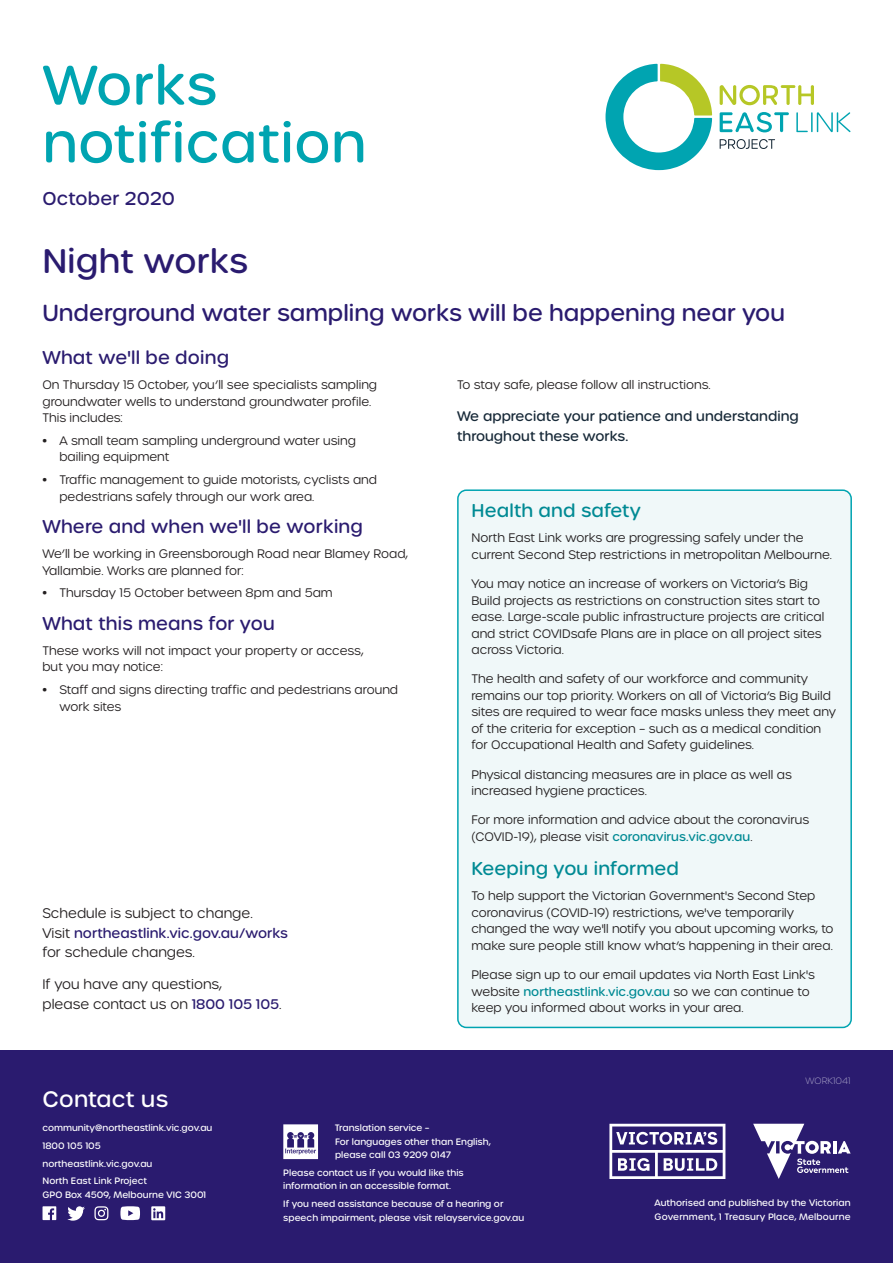
<style>
.page{position:relative;width:893px;height:1263px;background:#fff}
.page>*{position:absolute;margin:0;border:0;box-sizing:border-box;transform-origin:0 0}
.NELP_Main_Heading{font:500 54px/57.8px "Urbane Rounded";letter-spacing:.01em;color:#00a4b1}
.NELP_H1{font:500 33px "Urbane Rounded";letter-spacing:.005em;color:#2a1b6f}
.NELP_WN_Intro{font:500 22.5px "Urbane Rounded";color:#2a1b6f}
.t1{font:500 21.75px "Urbane Rounded";letter-spacing:.01em;color:#fff}
.NELP_H3{font:500 18px "Urbane Rounded";letter-spacing:.01em;color:#2a1b6f}
.NELP_H3-2{font:500 18px "Urbane Rounded";letter-spacing:.01em;color:#008a94}
.NELP_WN_H4{font:300 13.5px/19.5px "Urbane Rounded";color:#231f20}
.NELP_WN_H4-2{font:500 13.5px/19.5px "Urbane Rounded";color:#172938}
.NELP_Body{font:300 12px/16.5px "Urbane Rounded";color:#231f20}
.NELP_Body_Before_Bu{font:300 12px/16.5px "Urbane Rounded";color:#231f20}
.t2{font:500 9px/13.5px "Urbane Rounded";color:#fff}
.NELP_Item_Code{font:200 9px "Urbane Rounded";color:#a59fc4}
.s1{font-weight:500}
.s2{font-weight:500;color:#008a94}
.s3{font-weight:500;color:#2a1b6f}
</style>
<div class="page">
<div style="left:0;top:1050px;width:893px;height:213px;background:#2a1b6f"></div>
<svg style="left:67px;top:1206px;width:18px;height:15px"></svg>
<svg style="left:43px;top:1206px;width:13px;height:14px"></svg>
<svg style="left:94px;top:1206px;width:14px;height:14px"></svg>
<svg style="left:120px;top:1206px;width:20px;height:14px"></svg>
<svg style="left:151px;top:1206px;width:14px;height:14px"></svg>
<svg style="left:283px;top:1124px;width:35px;height:35px"></svg>
<svg style="left:609px;top:1124px;width:116px;height:55px"></svg>
<svg style="left:753px;top:1124px;width:98px;height:55px"></svg>
<div style="left:458px;top:490px;width:393px;height:537px;background:#f0f8f9;border-radius:9px"></div>
<div style="left:457px;top:489px;width:395px;height:539px;border:2px solid #00a4b1;border-radius:9px"></div>
<svg style="left:720px;top:85px;width:94px;height:20px"></svg>
<svg style="left:796px;top:112px;width:12px;height:20px"></svg>
<hr style="left:811px;top:112px;width:2px;height:20px;background:#00a4b1">
<svg style="left:817px;top:112px;width:33px;height:20px"></svg>
<svg style="left:720px;top:112px;width:69px;height:20px"></svg>
<svg style="left:720px;top:139px;width:55px;height:10px"></svg>
<svg style="left:605px;top:64px;width:107px;height:106px"></svg>
<p class="NELP_Main_Heading" style="left:43px;top:57px;width:325px">Works notification</p>
<h3 class="NELP_H3" style="left:43px;top:187px;width:134px">October 2020</h3>
<h1 class="NELP_H1" style="left:42px;top:239px;width:207px">Night works</h1>
<p class="NELP_WN_Intro" style="left:42px;top:298px;width:744px">Underground water sampling works will be happening near you</p>
<h3 class="NELP_H3" style="left:42px;top:346px;width:188px">What we'll be doing</h3>
<p class="NELP_Body_Before_Bu" style="left:42px;top:376px;width:336px">On Thursday 15 October, you’ll see specialists sampling groundwater wells to understand groundwater profile.<br>This includes:</p>
<p class="NELP_Body" style="left:59px;top:432px;width:298px;text-indent:-17px"><span class="s1">•</span> A small team sampling underground water using bailing equipment</p>
<p class="NELP_Body" style="left:59px;top:472px;width:319px;text-indent:-17px"><span class="s1">•</span> Traffic management to guide motorists, cyclists and pedestrians safely through our work area.</p>
<h3 class="NELP_H3" style="left:42px;top:515px;width:322px">Where and when we'll be working</h3>
<p class="NELP_Body_Before_Bu" style="left:42px;top:545px;width:367px">We’ll be working in Greensborough Road near Blamey Road,<br>Yallambie. Works are planned for:</p>
<p class="NELP_Body" style="left:42px;top:585px;width:292px"><span class="s1">•</span> Thursday 15 October between 8pm and 5am</p>
<h3 class="NELP_H3" style="left:42px;top:611px;width:234px">What this means for you</h3>
<p class="NELP_Body_Before_Bu" style="left:42px;top:642px;width:323px">These works will not impact your property or access, but you may notice:</p>
<p class="NELP_Body" style="left:59px;top:681px;width:340px;text-indent:-17px"><span class="s1">•</span> Staff and signs directing traffic and pedestrians around work sites</p>
<p class="NELP_Body" style="left:457px;top:376px;width:255px">To stay safe, please follow all instructions.</p>
<p class="NELP_WN_H4-2" style="left:457px;top:407px;width:343px">We appreciate your patience and understanding throughout these works.</p>
<h3 class="NELP_H3-2" style="left:471px;top:499px;width:171px">Health and safety</h3>
<p class="NELP_Body" style="left:471px;top:530px;width:362px">North East Link works are progressing safely under the current Second Step restrictions in metropolitan Melbourne.</p>
<p class="NELP_Body" style="left:471px;top:576px;width:354px">You may notice an increase of workers on Victoria’s Big Build projects as restrictions on construction sites start to ease. Large-scale public infrastructure projects are critical and strict COVIDsafe Plans are in place on all project sites across Victoria.</p>
<p class="NELP_Body" style="left:471px;top:671px;width:366px">The health and safety of our workforce and community remains our top priority. Workers on all of Victoria’s Big Build sites are required to wear face masks unless they meet any of the criteria for exception – such as a medical condition for Occupational Health and Safety guidelines.</p>
<p class="NELP_Body" style="left:471px;top:766px;width:322px">Physical distancing measures are in place as well as increased hygiene practices.</p>
<p class="NELP_Body" style="left:471px;top:812px;width:339px">For more information and advice about the coronavirus (COVID-19), please visit <span class="s2">coronavirus.vic.gov.au</span>.</p>
<h3 class="NELP_H3-2" style="left:471px;top:857px;width:209px">Keeping you informed</h3>
<p class="NELP_Body" style="left:471px;top:888px;width:364px">To help support the Victorian Government's Second Step coronavirus (COVID-19) restrictions, we've temporarily changed the way we'll notify you about upcoming works, to make sure people still know what’s happening in their area.</p>
<p class="NELP_Body" style="left:471px;top:966px;width:345px">Please sign up to our email updates via North East Link's website <span class="s2">northeastlink.vic.gov.au</span> so we can continue to keep you informed about works in your area.</p>
<p class="NELP_WN_H4" style="left:42px;top:904px;width:247px">Schedule is subject to change.<br>Visit <span class="s3">northeastlink.vic.gov.au/works </span>for schedule changes.</p>
<p class="NELP_WN_H4" style="left:42px;top:975px;width:241px">If you have any questions,<br>please contact us on <span class="s3">1800 105 105</span>.</p>
<h3 class="t1" style="left:43px;top:1085px;width:127px">Contact us</h3>
<p class="t2" style="left:43px;top:1119px;width:171px;line-height:17.7px">community@northeastlink.vic.gov.au<br>1800 105 105 northeastlink.vic.gov.au<br>North East Link Project</p>
<p class="t2" style="left:43px;top:1188px;width:165px">GPO Box 4509, Melbourne VIC 3001</p>
<p class="NELP_Item_Code" style="left:806px;top:1075px;width:46px">WORK1041</p>
<p class="t2" style="left:335px;top:1121px;width:157px">Translation service –<br>For languages other than English, please call 03 9209 0147</p>
<p class="t2" style="left:283px;top:1166px;width:182px">Please contact us if you would like this information in an accessible format.</p>
<p class="t2" style="left:283px;top:1197px;width:243px">If you need assistance because of a hearing or speech impairment, please visit relayservice.gov.au</p>
<p class="t2" style="left:654px;top:1196px;width:198px">Authorised and published by the Victorian<br>Government, 1 Treasury Place, Melbourne</p>
</div>
